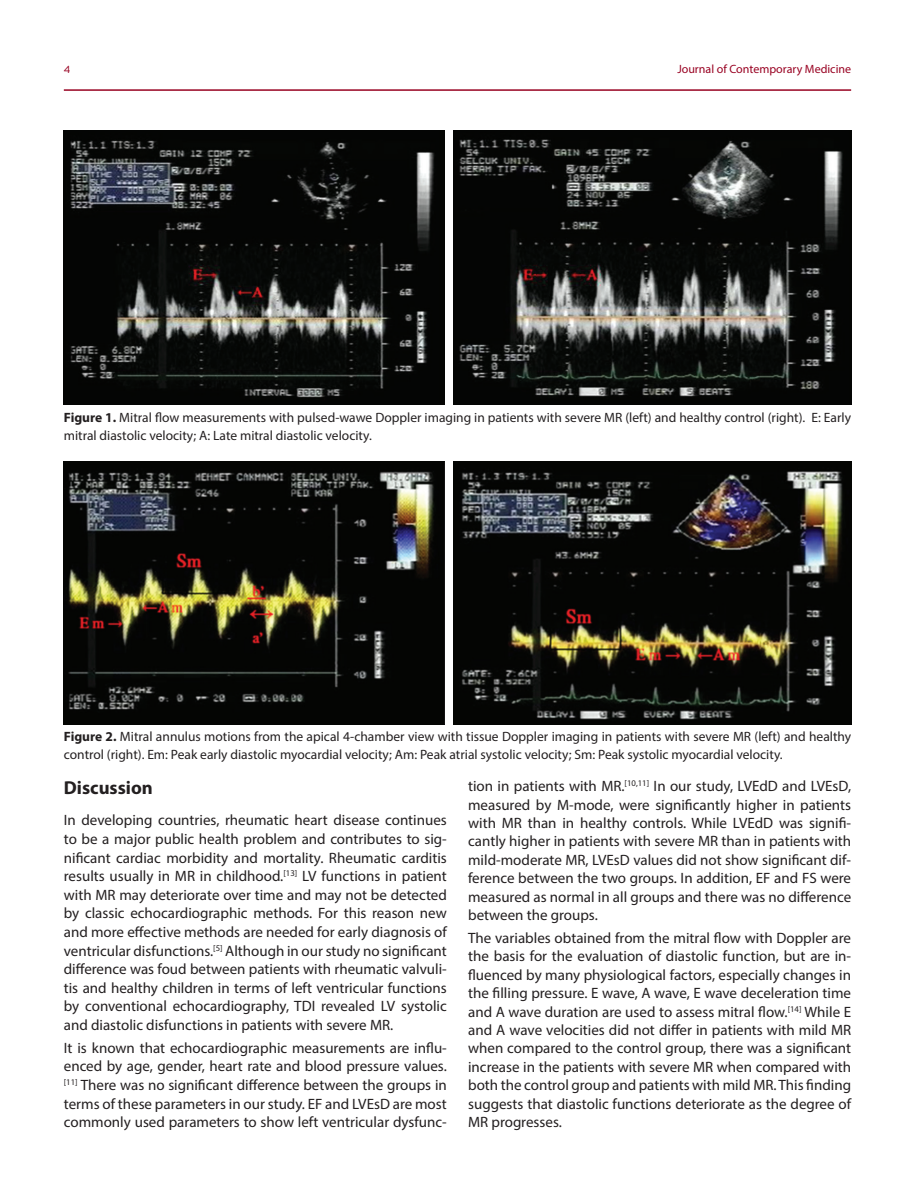
<style>
.page{position:relative;width:915px;height:1191px;background:#fff}
.page>*{position:absolute;margin:0;border:0;box-sizing:border-box;transform-origin:0 0}
.t1{font:700 18.75px "Myriad Pro";color:#231f20}
.t2{font:15px/18.5px "Myriad Pro";color:#231f20;text-align:justify}
.t3{font:13.5px/18px "Myriad Pro";color:#231f20}
.t4{font:12px "Myriad Pro";color:#990323}
.t5{font:12px "Arquitecta";color:#990323}
.s1{font-weight:700}
</style>
<div class="page">
<hr style="left:64px;top:89px;width:786px;height:2px;background:#990323">
<img style="left:64px;top:131px;width:380px;height:274px">
<img style="left:453px;top:131px;width:397px;height:274px">
<img style="left:64px;top:462px;width:380px;height:262px">
<img style="left:453px;top:462px;width:397px;height:262px">
<p class="t5" style="left:64px;top:62px;width:8px">4</p>
<p class="t4" style="left:677px;top:61px;width:175px">Journal of Contemporary Medicine</p>
<p class="t3" style="left:64px;top:408px;width:788px"><span class="s1">Figure 1.</span> Mitral flow measurements with pulsed-wawe Doppler imaging in patients with severe MR (left) and healthy control (right). E: Early mitral diastolic velocity; A: Late mitral diastolic velocity.</p>
<p class="t3" style="left:64px;top:727px;width:788px"><span class="s1">Figure 2.</span> Mitral annulus motions from the apical 4-chamber view with tissue Doppler imaging in patients with severe MR (left) and healthy control (right). Em: Peak early diastolic myocardial velocity; Am: Peak atrial systolic velocity; Sm: Peak systolic myocardial velocity.</p>
<p class="t1" style="left:64px;top:775px;width:91px">Discussion</p>
<p class="t2" style="left:64px;top:811px;width:384px">In developing countries, rheumatic heart disease continues to be a major public health problem and contributes to sig&shy;nificant cardiac morbidity and mortality. Rheumatic carditis results usually in MR in childhood.<sup>[13]</sup> LV functions in patient with MR may deteriorate over time and may not be detected by classic echocardiographic methods. For this reason new and more effective methods are needed for early diagnosis of ventricular disfunctions.<sup>[5]</sup> Although in our study no significant difference was foud between patients with rheumatic valvuli&shy;tis and healthy children in terms of left ventricular functions by conventional echocardiography, TDI revealed LV systolic and diastolic disfunctions in patients with severe MR.</p>
<p class="t2" style="left:64px;top:1038px;width:384px">It is known that echocardiographic measurements are influ&shy;enced by age, gender, heart rate and blood pressure values. <sup>[11]</sup> There was no significant difference between the groups in terms of these parameters in our study. EF and LVEsD are most commonly used parameters to show left ventricular dysfunc-</p>
<p class="t2" style="left:468px;top:776px;width:384px">tion in patients with MR.<sup>[10,11]</sup> In our study, LVEdD and LVEsD, measured by M-mode, were significantly higher in patients with MR than in healthy controls. While LVEdD was signifi&shy;cantly higher in patients with severe MR than in patients with mild-moderate MR, LVEsD values did not show significant dif&shy;ference between the two groups. In addition, EF and FS were measured as normal in all groups and there was no difference between the groups.</p>
<p class="t2" style="left:468px;top:928px;width:384px">The variables obtained from the mitral flow with Doppler are the basis for the evaluation of diastolic function, but are in&shy;fluenced by many physiological factors, especially changes in the filling pressure. E wave, A wave, E wave deceleration time and A wave duration are used to assess mitral flow.<sup>[14]</sup> While E and A wave velocities did not differ in patients with mild MR when compared to the control group, there was a significant increase in the patients with severe MR when compared with both the control group and patients with mild MR. This finding suggests that diastolic functions deteriorate as the degree of MR progresses.</p>
</div>
